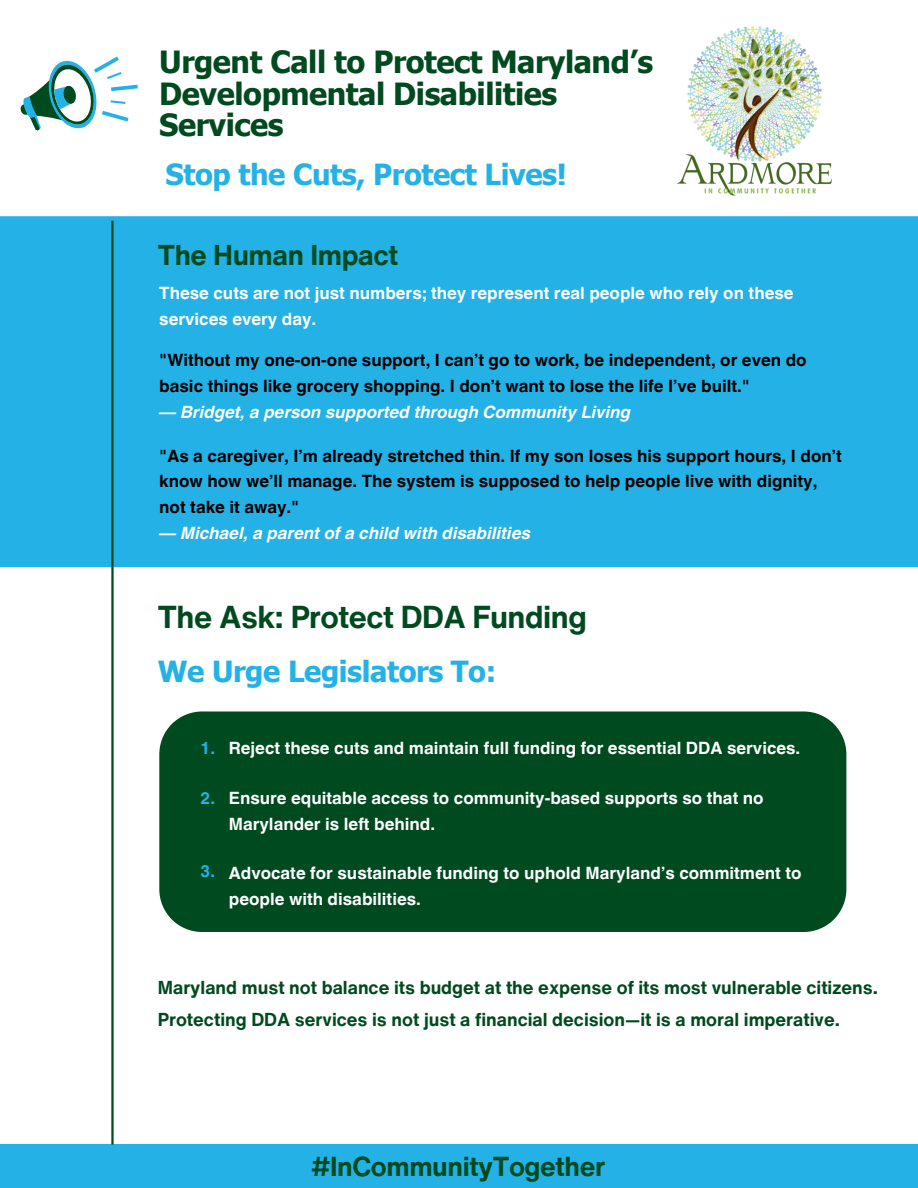
<style>
.page{position:relative;width:918px;height:1188px;background:#fff}
.page>*{position:absolute;margin:0;border:0;box-sizing:border-box;transform-origin:0 0}
.t1{font:31.2px "Anonymous";letter-spacing:-.015em;color:#004a1f}
.t2{font:700 30.6px/31.5px "Tahoma";letter-spacing:-.015em;color:#004a1f}
.t3{font:700 29.1px "Tahoma";letter-spacing:-.015em;color:#24b2e6}
.t4{font:28.2px "Anonymous";letter-spacing:-.015em;color:#004a1f}
.t5{font:27px "Anonymous";letter-spacing:-.015em;color:#004a1f}
.t6{font:18.45px/31.5px "Anonymous";color:#004a1f}
.t7{font:700 16.95px/25.8px "Helvetica World";color:#fff}
.t8{font:700 16.95px/25.8px "Helvetica World";color:#000}
.t9{font:italic 700 16.95px "Helvetica World";color:#fff}
.t10{font:700 16.95px "Helvetica World";color:#24b2e6}
</style>
<div class="page">
<div style="left:0;top:216px;width:918px;height:352px;background:#24b2e6"></div>
<img style="left:677px;top:26px;width:154px;height:169px">
<div style="left:159px;top:711px;width:687px;height:221px;background:#004a1f"></div>
<div style="left:0;top:1145px;width:918px;height:43px;background:#24b2e6"></div>
<hr style="left:111px;top:221px;width:3px;height:924px;background:#004a1f">
<svg style="left:21px;top:57px;width:117px;height:74px"></svg>
<h2 class="t2" style="left:159px;top:48px;width:495px">Urgent Call to Protect Maryland’s<br>Developmental Disabilities<br>Services</h2>
<h3 class="t3" style="left:165px;top:154px;width:403px">Stop the Cuts, Protect Lives!</h3>
<h3 class="t4" style="left:158px;top:245px;width:242px">The Human Impact</h3>
<p class="t7" style="left:159px;top:280px;width:636px">These cuts are not just numbers; they represent real people who rely on these services every day.</p>
<p class="t8" style="left:159px;top:347px;width:649px">"Without my one-on-one support, I can’t go to work, be independent, or even do basic things like grocery shopping. I don’t want to lose the life I’ve built."</p>
<p class="t9" style="left:159px;top:402px;width:473px">— Bridget, a person supported through Community Living</p>
<p class="t8" style="left:159px;top:443px;width:684px">"As a caregiver, I’m already stretched thin. If my son loses his support hours, I don’t know how we’ll manage. The system is supposed to help people live with dignity, not take it away."</p>
<p class="t9" style="left:159px;top:523px;width:373px">— Michael, a parent of a child with disabilities</p>
<h1 class="t1" style="left:158px;top:605px;width:431px">The Ask: Protect DDA Funding</h1>
<h3 class="t3" style="left:158px;top:651px;width:340px">We Urge Legislators To:</h3>
<p class="t10" style="left:201px;top:739px;width:16px">1.</p>
<p class="t10" style="left:201px;top:788px;width:16px">2.</p>
<p class="t10" style="left:201px;top:861px;width:16px">3.</p>
<p class="t7" style="left:229px;top:736px;width:573px">Reject these cuts and maintain full funding for essential DDA services.</p>
<p class="t7" style="left:229px;top:785px;width:536px">Ensure equitable access to community-based supports so that no<br>Marylander is left behind.</p>
<p class="t7" style="left:229px;top:860px;width:574px">Advocate for sustainable funding to uphold Maryland’s commitment to people with disabilities.</p>
<p class="t6" style="left:158px;top:974px;width:722px">Maryland must not balance its budget at the expense of its most vulnerable citizens.<br>Protecting DDA services is not just a financial decision—it is a moral imperative.</p>
<h3 class="t5" style="left:311px;top:1156px;width:296px">#InCommunityTogether</h3>
</div>
